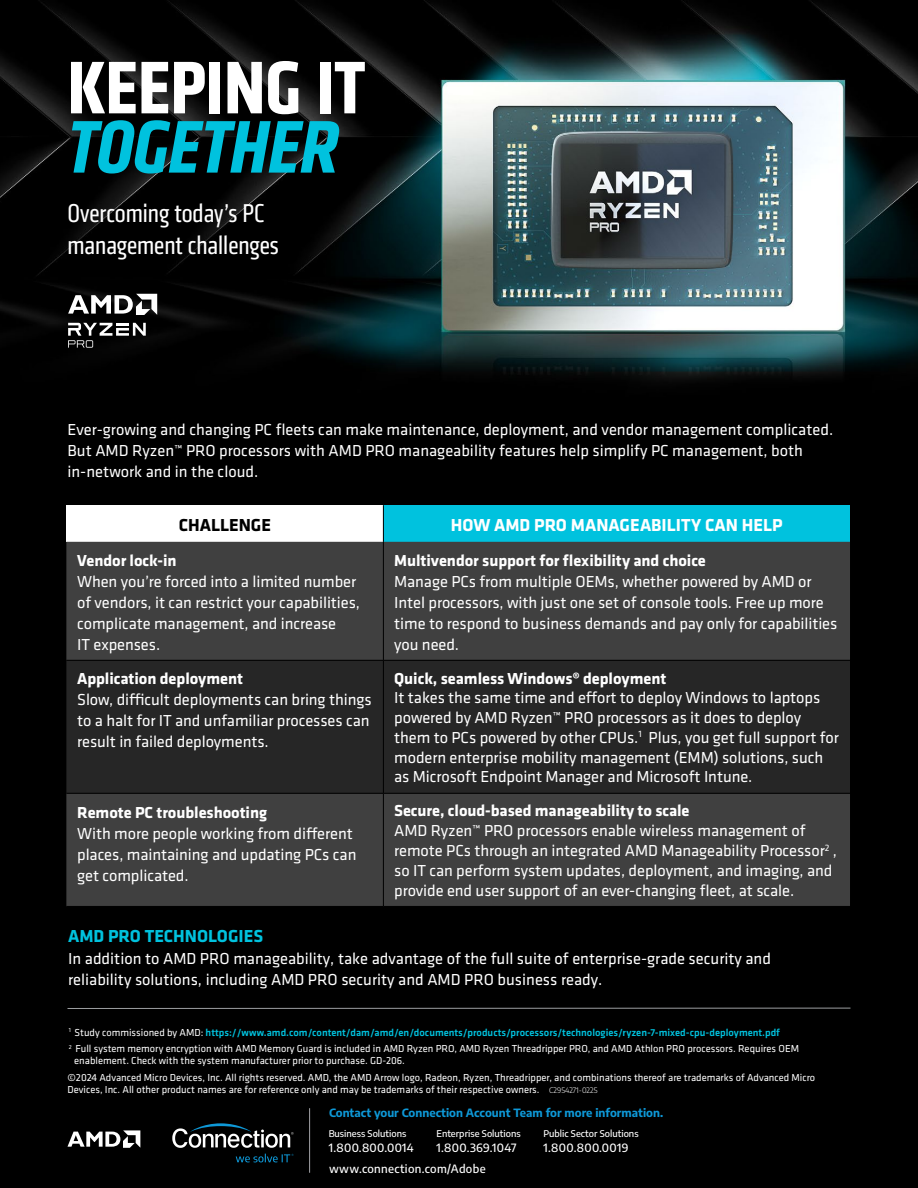
<style>
.page{position:relative;width:918px;height:1188px;background:#fff}
.page>*{position:absolute;margin:0;border:0;box-sizing:border-box;transform-origin:0 0}
.t1{font:700 condensed 77.25px/59.2px "Klavika";color:#fff}
.t2{font:condensed 26.85px/32.1px "Klavika";color:#fff}
.t3{font:700 18px "Klavika";color:#fff}
.t4{font:700 18px "Klavika";color:#00c2de}
.t5{font:700 18px "Klavika";color:#000}
.t6{font:16.5px/21px "Klavika";letter-spacing:-.005em;color:#fff}
.Cobrand_CTA{font:500 11.4px "Encode Sans";letter-spacing:.03em;color:#fff}
.Cobrand_CTA-2{font:700 11.4px "Encode Sans";color:#0e98d7}
.t7{font:10.5px/16.4px "Klavika";color:#fff}
.t8{font:500 9.3px "Encode Sans";color:#fff}
.Copyright{font:300 7.5px "Encode Sans";color:#fff}
.s1{font-style:italic;color:#00c2de}
.s2{font-weight:700}
.s3{font-weight:500;color:#00c2de}
</style>
<div class="page">
<div style="left:0;top:405px;width:918px;height:783px;background:#000"></div>
<img style="left:0;top:0;width:918px;height:405px">
<svg style="left:68px;top:294px;width:89px;height:21px"></svg>
<svg style="left:68px;top:323px;width:78px;height:25px"></svg>
<hr style="left:68px;top:1008px;width:783px;height:1px;background:#9d9fa2">
<svg style="left:67px;top:1130px;width:73px;height:18px"></svg>
<div style="left:66px;top:505px;width:317px;height:37px;background:#fff"></div>
<div style="left:383px;top:505px;width:467px;height:37px;background:#00c2de"></div>
<div style="left:66px;top:542px;width:784px;height:364px;background:#404040"></div>
<div style="left:66px;top:661px;width:784px;height:132px;background:#262626"></div>
<hr style="left:383px;top:505px;width:1px;height:37px;background:#000">
<hr style="left:383px;top:542px;width:1px;height:118px;background:#000">
<hr style="left:66px;top:660px;width:317px;height:1px;background:#000">
<hr style="left:383px;top:660px;width:467px;height:1px;background:#000">
<hr style="left:383px;top:661px;width:1px;height:132px;background:#000">
<hr style="left:66px;top:793px;width:317px;height:1px;background:#000">
<hr style="left:383px;top:793px;width:467px;height:1px;background:#000">
<hr style="left:383px;top:794px;width:1px;height:112px;background:#000">
<svg style="left:172px;top:1123px;width:122px;height:25px"></svg>
<svg style="left:236px;top:1154px;width:58px;height:8px"></svg>
<hr style="left:309px;top:1108px;width:1px;height:65px;background:#a3a4a8">
<p class="t1" style="left:68px;top:58px;width:299px">KEEPING IT<br><span class="s1">TOGETHER</span></p>
<p class="t2" style="left:68px;top:197px;width:213px">Overcoming today’s PC management challenges</p>
<p class="t6" style="left:68px;top:419px;width:767px">Ever-growing and changing PC fleets can make maintenance, deployment, and vendor management complicated.<br>But AMD Ryzen™ PRO processors with AMD PRO manageability features help simplify PC management, both in-network and in the cloud.</p>
<p class="t5" style="left:179px;top:512px;width:94px">CHALLENGE</p>
<p class="t3" style="left:451px;top:512px;width:333px">HOW AMD PRO MANAGEABILITY CAN HELP</p>
<p class="t6" style="left:77px;top:549px;width:284px"><span class="s2">Vendor lock-in<br></span>When you’re forced into a limited number of vendors, it can restrict your capabilities, complicate management, and increase<br>IT expenses.</p>
<p class="t6" style="left:394px;top:549px;width:445px"><span class="s2">Multivendor support for flexibility and choice<br></span>Manage PCs from multiple OEMs, whether powered by AMD or Intel processors, with just one set of console tools. Free up more time to respond to business demands and pay only for capabilities you need.</p>
<p class="t6" style="left:77px;top:668px;width:296px"><span class="s2">Application deployment<br></span>Slow, difficult deployments can bring things to a halt for IT and unfamiliar processes can result in failed deployments.</p>
<p class="t6" style="left:394px;top:668px;width:446px;line-height:19.8px"><span class="s2">Quick, seamless Windows® deployment<br></span>It takes the same time and effort to deploy Windows to laptops powered by AMD Ryzen™ PRO processors as it does to deploy them to PCs powered by other CPUs.<sup>1</sup> Plus, you get full support for modern enterprise mobility management (EMM) solutions, such as Microsoft Endpoint Manager and Microsoft Intune.</p>
<p class="t6" style="left:77px;top:801px;width:281px"><span class="s2">Remote PC troubleshooting<br></span>With more people working from different places, maintaining and updating PCs can get complicated.</p>
<p class="t6" style="left:394px;top:801px;width:444px;line-height:19.8px"><span class="s2">Secure, cloud-based manageability to scale<br></span>AMD Ryzen™ PRO processors enable wireless management of remote PCs through an integrated AMD Manageability Processor<sup>2</sup> , so IT can perform system updates, deployment, and imaging, and provide end user support of an ever-changing fleet, at scale.</p>
<p class="t4" style="left:68px;top:923px;width:197px">AMD PRO TECHNOLOGIES</p>
<p class="t6" style="left:68px;top:948px;width:704px">In addition to AMD PRO manageability, take advantage of the full suite of enterprise-grade security and reliability solutions, including AMD PRO security and AMD PRO business ready.</p>
<p class="t7" style="left:69px;top:1024px;width:732px"><sup>1</sup> Study commissioned by AMD: <span class="s3">https://www.amd.com/content/dam/amd/en/documents/products/processors/technologies/ryzen-7-mixed-cpu-deployment.pdf<br></span><sup>2</sup> Full system memory encryption with AMD Memory Guard is included in AMD Ryzen PRO, AMD Ryzen Threadripper PRO, and AMD Athlon PRO processors. Requires OEM</p>
<p class="t7" style="left:68px;top:1052px;width:749px;text-indent:7px">enablement. Check with the system manufacturer prior to purchase. GD-206.<br>©2024 Advanced Micro Devices, Inc. All rights reserved. AMD, the AMD Arrow logo, Radeon, Ryzen, Threadripper, and combinations thereof are trademarks of Advanced Micro</p>
<p class="t7" style="left:68px;top:1081px;width:474px">Devices, Inc. All other product names are for reference only and may be trademarks of their respective owners.</p>
<p class="Copyright" style="left:549px;top:1085px;width:50px">C2954271-0225</p>
<p class="Cobrand_CTA-2" style="left:329px;top:1104px;width:336px">Contact your Connection Account Team for more information.</p>
<p class="t8" style="left:329px;top:1127px;width:79px">Business Solutions</p>
<p class="Cobrand_CTA" style="left:329px;top:1139px;width:87px">1.800.800.0014</p>
<p class="t8" style="left:437px;top:1127px;width:86px">Enterprise Solutions</p>
<p class="Cobrand_CTA" style="left:437px;top:1139px;width:82px">1.800.369.1047</p>
<p class="Cobrand_CTA" style="left:329px;top:1160px;width:158px">www.connection.com/Adobe</p>
<p class="t8" style="left:543px;top:1127px;width:97px">Public Sector Solutions</p>
<p class="Cobrand_CTA" style="left:543px;top:1139px;width:86px">1.800.800.0019</p>
</div>
